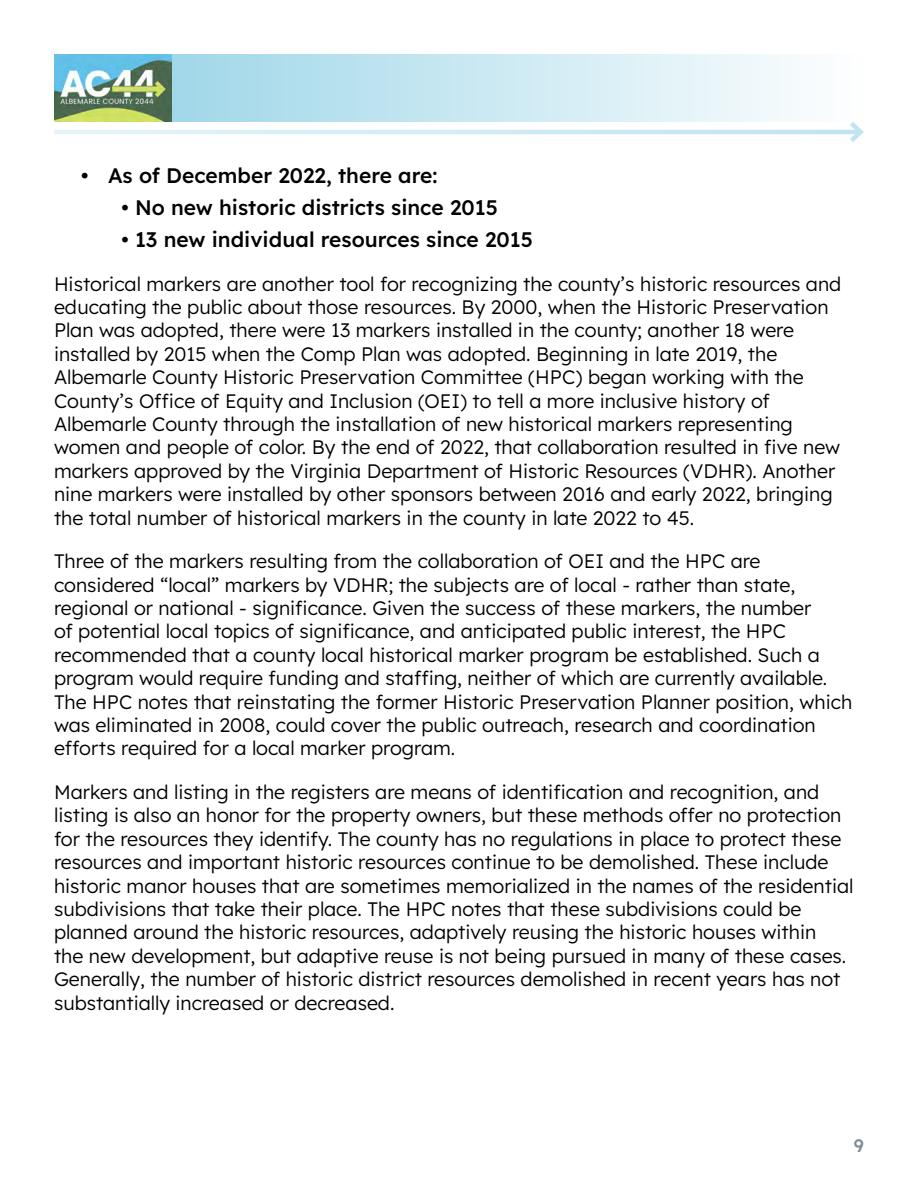
<style>
.page{position:relative;width:918px;height:1188px;background:#fff}
.page>*{position:absolute;margin:0;border:0;box-sizing:border-box;transform-origin:0 0}
.t1{font:500 21px "Lexend Deca";color:#000}
.t2{font:300 19.5px/23.4px "Lexend Deca";color:#000}
.t3{font:500 18px "Lexend Deca";color:#7e8b97}
</style>
<div class="page">
<svg style="left:172px;top:54px;width:619px;height:68px;background:#cae8f2"></svg>
<img style="left:54px;top:54px;width:118px;height:68px">
<svg style="left:54px;top:130px;width:791px;height:4px;background:#d2ebf4"></svg>
<svg style="left:845px;top:122px;width:19px;height:20px"></svg>
<p class="t1" style="left:81px;top:160px;width:358px">• As of December 2022, there are:</p>
<p class="t1" style="left:122px;top:192px;width:378px">• No new historic districts since 2015</p>
<p class="t1" style="left:122px;top:224px;width:413px">• 13 new individual resources since 2015</p>
<p class="t2" style="left:54px;top:271px;width:789px">Historical markers are another tool for recognizing the county’s historic resources and educating the public about those resources. By 2000, when the Historic Preservation Plan was adopted, there were 13 markers installed in the county; another 18 were installed by 2015 when the Comp Plan was adopted. Beginning in late 2019, the Albemarle County Historic Preservation Committee (HPC) began working with the County’s Office of Equity and Inclusion (OEI) to tell a more inclusive history of Albemarle County through the installation of new historical markers representing women and people of color. By the end of 2022, that collaboration resulted in five new markers approved by the Virginia Department of Historic Resources (VDHR). Another nine markers were installed by other sponsors between 2016 and early 2022, bringing the total number of historical markers in the county in late 2022 to 45.</p>
<p class="t2" style="left:54px;top:548px;width:800px">Three of the markers resulting from the collaboration of OEI and the HPC are considered “local” markers by VDHR; the subjects are of local - rather than state, regional or national - significance. Given the success of these markers, the number<br>of potential local topics of significance, and anticipated public interest, the HPC recommended that a county local historical marker program be established. Such a program would require funding and staffing, neither of which are currently available.<br>The HPC notes that reinstating the former Historic Preservation Planner position, which was eliminated in 2008, could cover the public outreach, research and coordination efforts required for a local marker program.</p>
<p class="t2" style="left:54px;top:779px;width:801px">Markers and listing in the registers are means of identification and recognition, and listing is also an honor for the property owners, but these methods offer no protection for the resources they identify. The county has no regulations in place to protect these resources and important historic resources continue to be demolished. These include historic manor houses that are sometimes memorialized in the names of the residential subdivisions that take their place. The HPC notes that these subdivisions could be planned around the historic resources, adaptively reusing the historic houses within<br>the new development, but adaptive reuse is not being pursued in many of these cases.<br>Generally, the number of historic district resources demolished in recent years has not substantially increased or decreased.</p>
<p class="t3" style="left:854px;top:1133px;width:12px">9</p>
</div>
